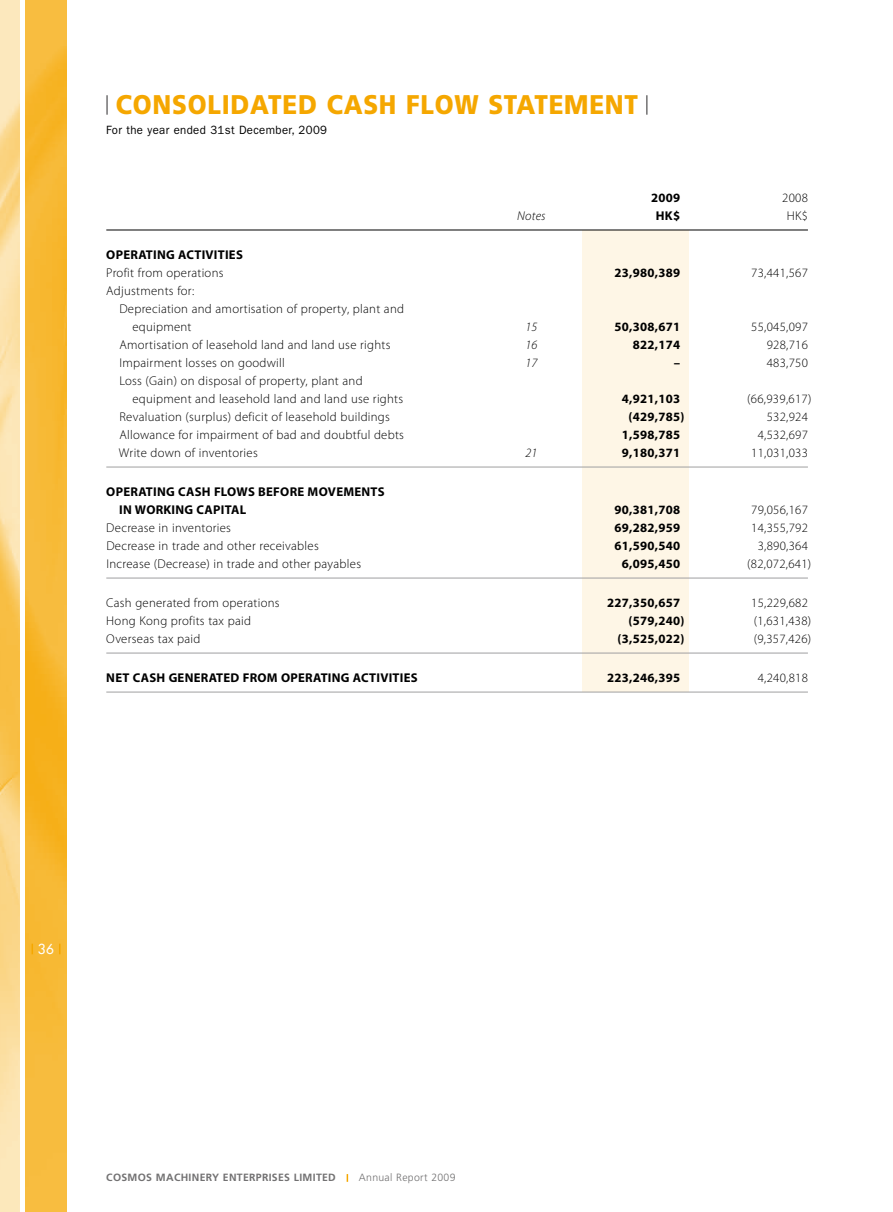
<style>
.page{position:relative;width:893px;height:1212px;background:#fff}
.page>*{position:absolute;margin:0;border:0;box-sizing:border-box;transform-origin:0 0}
.t1{font:900 27px "Frutiger LT Std";letter-spacing:.03em;color:#f5a700;scale:.9 1}
.t2{font:500 13.5px "Futura Std";color:#fff}
.t3{font:300 12.75px/18px "Myriad Pro";letter-spacing:.02em;color:#000}
.t4{font:700 12.75px/18px "Myriad Pro";letter-spacing:.02em;color:#000}
.t5{font:italic 300 12.75px "Myriad Pro";letter-spacing:.02em;color:#000}
.t6{font:12px "ITC Franklin Gothic Std";letter-spacing:.03em;color:#000;scale:.95 1}
.t7{font:700 10.5px "Frutiger LT Std";letter-spacing:.03em;color:#727172}
.t8{font:300 10.5px "Frutiger LT Std";letter-spacing:.03em;color:#727172}
</style>
<div class="page">
<img style="left:26px;top:0;width:41px;height:1212px">
<img style="left:0;top:0;width:20px;height:1212px">
<hr style="left:106px;top:95px;width:2px;height:20px;background:#727172">
<hr style="left:646px;top:95px;width:2px;height:20px;background:#727172">
<div style="left:583px;top:230px;width:106px;height:462px;background:#fef6e6"></div>
<hr style="left:106px;top:230px;width:702px;height:1px;background:#000">
<hr style="left:106px;top:467px;width:702px;height:1px;background:#9f9fa0">
<hr style="left:106px;top:578px;width:702px;height:1px;background:#9f9fa0">
<hr style="left:106px;top:653px;width:702px;height:1px;background:#9f9fa0">
<hr style="left:106px;top:692px;width:702px;height:1px;background:#9f9fa0">
<h1 class="t1" style="left:116px;top:88px;width:582px">CONSOLIDATED CASH FLOW STATEMENT</h1>
<p class="t6" style="left:106px;top:123px;width:234px">For the year ended 31st December, 2009</p>
<p class="t4" style="left:651px;top:188px;width:31px">2009</p>
<p class="t3" style="left:782px;top:189px;width:27px">2008</p>
<p class="t5" style="left:517px;top:208px;width:30px">Notes</p>
<p class="t4" style="left:656px;top:206px;width:26px">HK$</p>
<p class="t3" style="left:787px;top:207px;width:23px">HK$</p>
<p class="t4" style="left:106px;top:245px;width:138px">OPERATING ACTIVITIES</p>
<p class="t3" style="left:106px;top:264px;width:119px">Profit from operations</p>
<p class="t4" style="left:615px;top:263px;width:67px">23,980,389</p>
<p class="t3" style="left:751px;top:264px;width:58px">73,441,567</p>
<p class="t3" style="left:106px;top:282px;width:90px">Adjustments for:</p>
<p class="t3" style="left:119px;top:300px;width:286px">Depreciation and amortisation of property, plant and</p>
<p class="t3" style="left:132px;top:318px;width:61px">equipment</p>
<p class="t5" style="left:525px;top:319px;width:14px">15</p>
<p class="t4" style="left:615px;top:317px;width:67px">50,308,671</p>
<p class="t3" style="left:751px;top:318px;width:58px">55,045,097</p>
<p class="t3" style="left:119px;top:336px;width:273px">Amortisation of leasehold land and land use rights</p>
<p class="t5" style="left:525px;top:337px;width:14px">16</p>
<p class="t4" style="left:633px;top:335px;width:49px">822,174</p>
<p class="t3" style="left:767px;top:336px;width:43px">928,716</p>
<p class="t3" style="left:119px;top:354px;width:167px">Impairment losses on goodwill</p>
<p class="t5" style="left:525px;top:355px;width:14px">17</p>
<p class="t4" style="left:674px;top:353px;width:8px">–</p>
<p class="t3" style="left:767px;top:354px;width:43px">483,750</p>
<p class="t3" style="left:132px;top:372px;width:272px;text-indent:-13px">Loss (Gain) on disposal of property, plant and equipment and leasehold land and land use rights</p>
<p class="t4" style="left:622px;top:389px;width:60px">4,921,103</p>
<p class="t3" style="left:747px;top:390px;width:66px">(66,939,617)</p>
<p class="t3" style="left:119px;top:408px;width:272px">Revaluation (surplus) deficit of leasehold buildings</p>
<p class="t4" style="left:629px;top:407px;width:57px">(429,785)</p>
<p class="t3" style="left:767px;top:408px;width:43px">532,924</p>
<p class="t3" style="left:119px;top:426px;width:286px">Allowance for impairment of bad and doubtful debts</p>
<p class="t4" style="left:622px;top:425px;width:60px">1,598,785</p>
<p class="t3" style="left:758px;top:426px;width:52px">4,532,697</p>
<p class="t3" style="left:119px;top:444px;width:140px">Write down of inventories</p>
<p class="t5" style="left:525px;top:445px;width:14px">21</p>
<p class="t4" style="left:622px;top:443px;width:60px">9,180,371</p>
<p class="t3" style="left:751px;top:444px;width:58px">11,031,033</p>
<p class="t4" style="left:119px;top:482px;width:267px;text-indent:-13px">OPERATING CASH FLOWS BEFORE MOVEMENTS<br>IN WORKING CAPITAL</p>
<p class="t4" style="left:615px;top:500px;width:67px">90,381,708</p>
<p class="t3" style="left:751px;top:501px;width:58px">79,056,167</p>
<p class="t3" style="left:106px;top:519px;width:126px">Decrease in inventories</p>
<p class="t4" style="left:615px;top:518px;width:67px">69,282,959</p>
<p class="t3" style="left:751px;top:519px;width:58px">14,355,792</p>
<p class="t3" style="left:106px;top:537px;width:214px">Decrease in trade and other receivables</p>
<p class="t4" style="left:615px;top:536px;width:67px">61,590,540</p>
<p class="t3" style="left:758px;top:537px;width:52px">3,890,364</p>
<p class="t3" style="left:106px;top:555px;width:256px">Increase (Decrease) in trade and other payables</p>
<p class="t4" style="left:622px;top:554px;width:60px">6,095,450</p>
<p class="t3" style="left:747px;top:555px;width:66px">(82,072,641)</p>
<p class="t3" style="left:106px;top:594px;width:175px">Cash generated from operations</p>
<p class="t4" style="left:607px;top:593px;width:74px">227,350,657</p>
<p class="t3" style="left:751px;top:594px;width:58px">15,229,682</p>
<p class="t3" style="left:106px;top:612px;width:146px">Hong Kong profits tax paid</p>
<p class="t4" style="left:629px;top:611px;width:57px">(579,240)</p>
<p class="t3" style="left:754px;top:612px;width:59px">(1,631,438)</p>
<p class="t3" style="left:106px;top:630px;width:96px">Overseas tax paid</p>
<p class="t4" style="left:618px;top:629px;width:68px">(3,525,022)</p>
<p class="t3" style="left:754px;top:630px;width:59px">(9,357,426)</p>
<p class="t4" style="left:106px;top:668px;width:313px">NET CASH GENERATED FROM OPERATING ACTIVITIES</p>
<p class="t4" style="left:607px;top:668px;width:74px">223,246,395</p>
<p class="t3" style="left:758px;top:669px;width:52px">4,240,818</p>
<p class="t2" style="left:38px;top:941px;width:17px">36</p>
<p class="t7" style="left:106px;top:1171px;width:231px">COSMOS MACHINERY ENTERPRISES LIMITED</p>
<p class="t8" style="left:359px;top:1172px;width:98px">Annual Report 2009</p>
</div>
